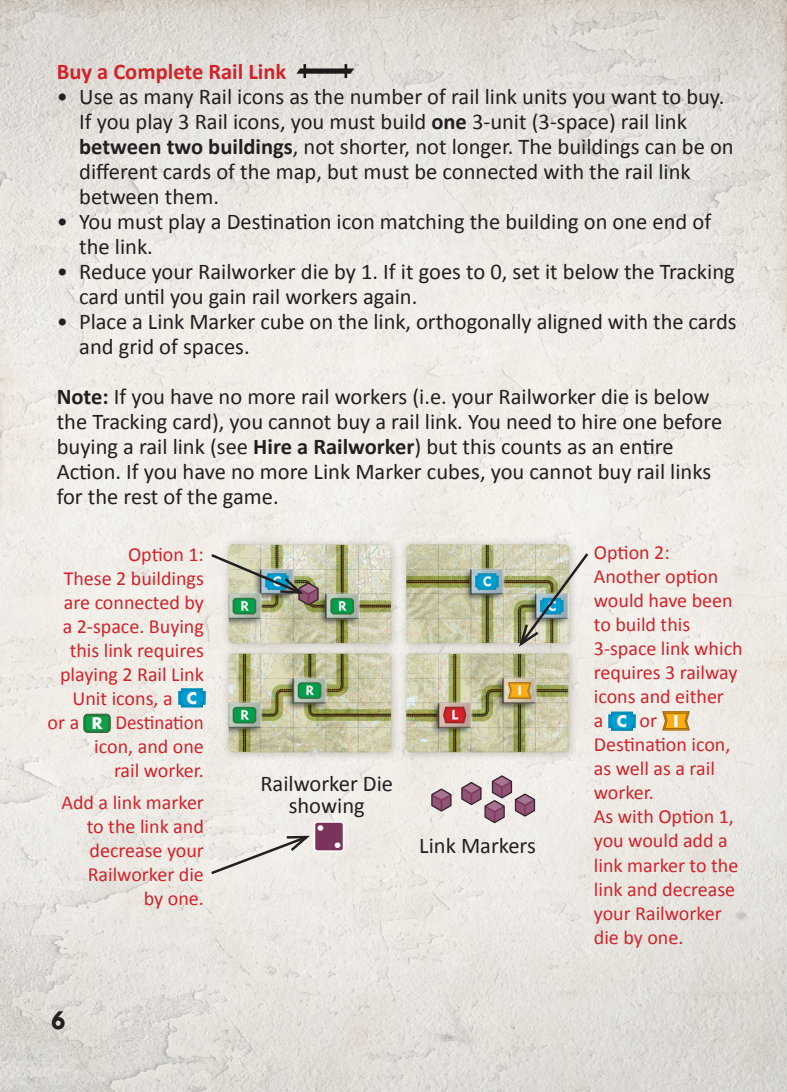
<style>
.page{position:relative;width:787px;height:1092px;background:#fff}
.page>*{position:absolute;margin:0;border:0;box-sizing:border-box;transform-origin:0 0}
.t1{font:32.5px "Dice";color:#fff}
.t2{font:25px "Geometric 415 BT Black A";color:#231f20}
.t3{font:22.5px/25px "Calibri";color:#231f20}
.t4{font:700 22.5px "Calibri";color:#d1232a}
.t5{font:20px/24px "Calibri";color:#d1232a}
.t6{font:20px "Calibri";color:#d1232a;scale:.95 1}
.t7{font:700 15.75px "Futura Std";color:#fff}
.s1{font-weight:700}
</style>
<div class="page">
<img style="left:0;top:0;width:787px;height:1091px">
<div style="left:399px;top:536px;width:179px;height:117px;background:#231f20;opacity:.25"></div>
<img style="left:406px;top:544px;width:163px;height:99px">
<div style="left:399px;top:645px;width:179px;height:117px;background:#231f20;opacity:.25"></div>
<img style="left:406px;top:653px;width:163px;height:99px">
<div style="left:221px;top:536px;width:179px;height:117px;background:#231f20;opacity:.25"></div>
<img style="left:319px;top:544px;width:72px;height:99px">
<div style="left:221px;top:645px;width:179px;height:117px;background:#231f20;opacity:.25"></div>
<img style="left:319px;top:653px;width:72px;height:99px">
<svg style="left:430px;top:787px;width:22px;height:25px"></svg>
<svg style="left:460px;top:774px;width:76px;height:49px"></svg>
<div style="left:315px;top:821px;width:29px;height:29px;background:#7a345c;border-radius:3px"></div>
<img style="left:517px;top:550px;width:73px;height:99px">
<svg style="left:178px;top:534px;width:141px;height:342px"></svg>
<div style="left:84px;top:714px;width:26px;height:18px;background:#0fa14a;border-radius:4px"></div>
<div style="left:83px;top:713px;width:28px;height:20px;border:1px solid #33663a;border-radius:4px"></div>
<div style="left:85px;top:715px;width:24px;height:16px;border:1px solid #33663a;border-radius:3px"></div>
<svg style="left:608px;top:557px;width:28px;height:327px"></svg>
<svg style="left:661px;top:710px;width:29px;height:21px"></svg>
<svg style="left:292px;top:59px;width:66px;height:24px"></svg>
<p class="t4" style="left:57px;top:57px;width:231px">Buy a Complete Rail Link</p>
<p class="t3" style="left:57px;top:83px;width:669px">• Use as many Rail icons as the number of rail link units you want to buy.</p>
<p class="t3" style="left:79px;top:108px;width:609px">If you play 3 Rail icons, you must build <span class="s1">one</span> 3-unit (3-space) rail link</p>
<p class="t3" style="left:79px;top:133px;width:656px"><span class="s1">between two buildings</span>, not shorter, not longer. The buildings can be on different cards of the map, but must be connected with the rail link between them.</p>
<p class="t3" style="left:79px;top:208px;width:633px;text-indent:-22px">• You must play a Destination icon matching the building on one end of the link.</p>
<p class="t3" style="left:79px;top:258px;width:657px;text-indent:-22px">• Reduce your Railworker die by 1. If it goes to 0, set it below the Tracking card until you gain rail workers again.</p>
<p class="t3" style="left:79px;top:308px;width:659px;text-indent:-22px">• Place a Link Marker cube on the link, orthogonally aligned with the cards and grid of spaces.</p>
<p class="t3" style="left:57px;top:383px;width:667px"><span class="s1">Note:</span> If you have no more rail workers (i.e. your Railworker die is below the Tracking card), you cannot buy a rail link. You need to hire one before buying a rail link (see <span class="s1">Hire a Railworker</span>) but this counts as an entire Action. If you have no more Link Marker cubes, you cannot buy rail links for the rest of the game.</p>
<p class="t5" style="left:594px;top:539px;width:77px">Option 2:</p>
<p class="t5" style="left:594px;top:563px;width:150px">Another option would have been to build this<br>3-space link which requires 3 railway icons and either<br>a</p>
<p class="t5" style="left:128px;top:541px;width:77px">Option 1:</p>
<p class="t5" style="left:60px;top:565px;width:145px;text-align:center">These 2 buildings are connected by a 2-space. Buying this link requires playing 2 Rail Link</p>
<p class="t5" style="left:73px;top:685px;width:101px">Unit icons, a</p>
<p class="t5" style="left:48px;top:709px;width:33px">or a</p>
<p class="t6" style="left:115px;top:710px;width:95px">Destination</p>
<p class="t5" style="left:94px;top:733px;width:111px">icon, and one</p>
<p class="t5" style="left:114px;top:757px;width:91px">rail worker.</p>
<p class="t5" style="left:87px;top:789px;width:119px;text-align:justify;text-indent:-25px">Add a link marker to the link and decrease your Railworker die</p>
<p class="t5" style="left:144px;top:885px;width:62px">by one.</p>
<p class="t7" style="left:187px;top:687px;width:12px">C</p>
<p class="t7" style="left:92px;top:712px;width:12px">R</p>
<p class="t7" style="left:617px;top:710px;width:12px">C</p>
<p class="t7" style="left:673px;top:710px;width:7px">I</p>
<p class="t5" style="left:639px;top:707px;width:19px">or</p>
<p class="t5" style="left:594px;top:731px;width:138px">Destination icon, as well as a rail worker.</p>
<p class="t5" style="left:594px;top:803px;width:146px">As with Option 1, you would add a link marker to the link and decrease your Railworker</p>
<p class="t5" style="left:594px;top:923px;width:91px">die by one.</p>
<p class="t3" style="left:260px;top:769px;width:134px">Railworker Die</p>
<p class="t3" style="left:289px;top:792px;width:78px">showing</p>
<p class="t1" style="left:313px;top:820px;width:34px">2</p>
<p class="t3" style="left:419px;top:831px;width:118px">Link Markers</p>
<p class="t2" style="left:51px;top:1004px;width:16px">6</p>
</div>
